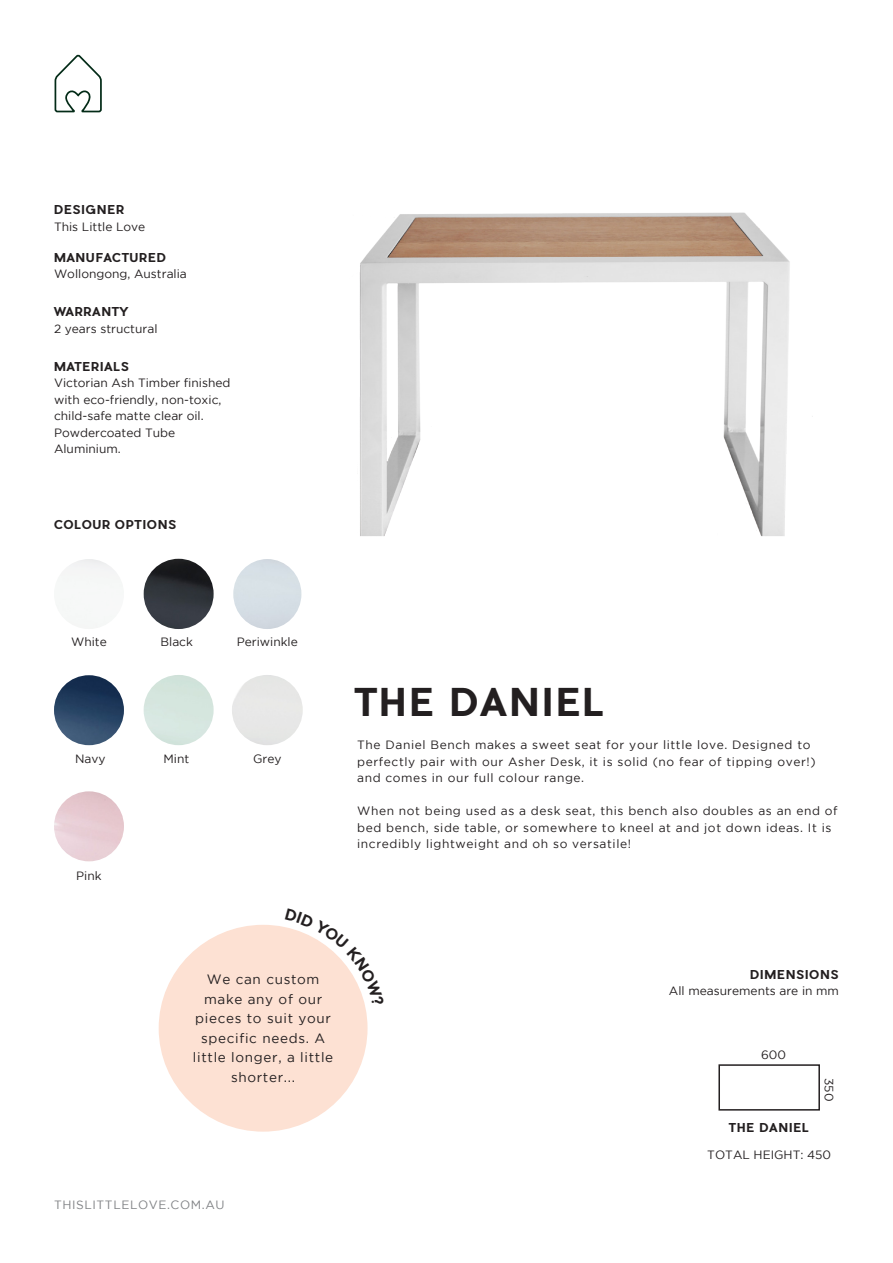
<style>
.page{position:relative;width:893px;height:1263px;background:#fff}
.page>*{position:absolute;margin:0;border:0;box-sizing:border-box;transform-origin:0 0}
.t1{font:700 37.5px "Pier Sans";letter-spacing:.05em;color:#231f20}
.t2{font:13.5px/19.5px "Gotham";letter-spacing:.05em;color:#231f20;text-align:center}
.t3{font:12px/16.5px "Gotham";letter-spacing:.05em;color:#231f20}
.t4{font:12px/16.5px "Gotham";color:#231f20}
.t5{font:700 12px "Pier Sans";letter-spacing:.05em;color:#231f20}
.t6{font:12px "Gotham";letter-spacing:.05em;color:#808285}
</style>
<div class="page">
<div style="left:718px;top:1064px;width:102px;height:46px;border:2px solid #231f20"></div>
<img style="left:144px;top:559px;width:70px;height:70px;border-radius:35px">
<img style="left:233px;top:559px;width:34px;height:70px">
<img style="left:54px;top:675px;width:70px;height:70px;border-radius:35px">
<div style="left:144px;top:675px;width:70px;height:70px;background:#d5e6de;border-radius:35px"></div>
<div style="left:232px;top:675px;width:71px;height:70px;background:#e7e7e7;border-radius:35px"></div>
<img style="left:54px;top:791px;width:70px;height:70px;border-radius:35px">
<svg style="left:54px;top:54px;width:48px;height:59px"></svg>
<img style="left:267px;top:212px;width:546px;height:417px">
<div style="left:159px;top:925px;width:208px;height:206px;background:#fde1d3;border-radius:50%"></div>
<svg style="left:285px;top:927px;width:80px;height:79px"></svg>
<p class="t5" style="left:54px;top:202px;width:72px">DESIGNER</p>
<p class="t4" style="left:54px;top:218px;width:93px">This Little Love</p>
<p class="t5" style="left:54px;top:250px;width:114px">MANUFACTURED</p>
<p class="t4" style="left:54px;top:266px;width:134px">Wollongong, Australia</p>
<p class="t5" style="left:54px;top:304px;width:76px">WARRANTY</p>
<p class="t4" style="left:54px;top:320px;width:105px">2 years structural</p>
<p class="t5" style="left:54px;top:359px;width:77px">MATERIALS</p>
<p class="t4" style="left:54px;top:375px;width:178px">Victorian Ash Timber finished</p>
<p class="t4" style="left:54px;top:391px;width:169px">with eco-friendly, non-toxic, child-safe matte clear oil.</p>
<p class="t4" style="left:54px;top:424px;width:123px">Powdercoated Tube</p>
<p class="t4" style="left:54px;top:441px;width:68px">Aluminium.</p>
<p class="t5" style="left:54px;top:517px;width:124px">COLOUR OPTIONS</p>
<p class="t3" style="left:71px;top:633px;width:37px">White</p>
<p class="t3" style="left:161px;top:633px;width:34px">Black</p>
<p class="t4" style="left:237px;top:633px;width:63px">Periwinkle</p>
<p class="t3" style="left:75px;top:750px;width:32px">Navy</p>
<p class="t3" style="left:164px;top:750px;width:27px">Mint</p>
<p class="t3" style="left:253px;top:750px;width:30px">Grey</p>
<p class="t3" style="left:76px;top:868px;width:27px">Pink</p>
<p class="t1" style="left:356px;top:679px;width:252px">THE DANIEL</p>
<p class="t3" style="left:357px;top:737px;width:460px">The Daniel Bench makes a sweet seat for your little love. Designed to perfectly pair with our Asher Desk, it is solid (no fear of tipping over!) and comes in our full colour range.</p>
<p class="t3" style="left:357px;top:803px;width:482px">When not being used as a desk seat, this bench also doubles as an end of bed bench, side table, or somewhere to kneel at and jot down ideas. It is</p>
<p class="t3" style="left:357px;top:836px;width:275px">incredibly lightweight and oh so versatile!</p>
<p class="t2" style="left:193px;top:969px;width:142px">We can custom make any of our pieces to suit your specific needs. A little longer, a little shorter...</p>
<p class="t6" style="left:54px;top:1198px;width:172px">THISLITTLELOVE.COM.AU</p>
<p class="t5" style="left:750px;top:967px;width:90px">DIMENSIONS</p>
<p class="t4" style="left:669px;top:982px;width:172px">All measurements are in mm</p>
<p class="t3" style="left:761px;top:1046px;width:26px">600</p>
<p class="t3" style="left:838px;top:1078px;width:25px;rotate:90deg">350</p>
<p class="t5" style="left:729px;top:1119px;width:82px">THE DANIEL</p>
<p class="t4" style="left:707px;top:1146px;width:125px">TOTAL HEIGHT: 450</p>
</div>
